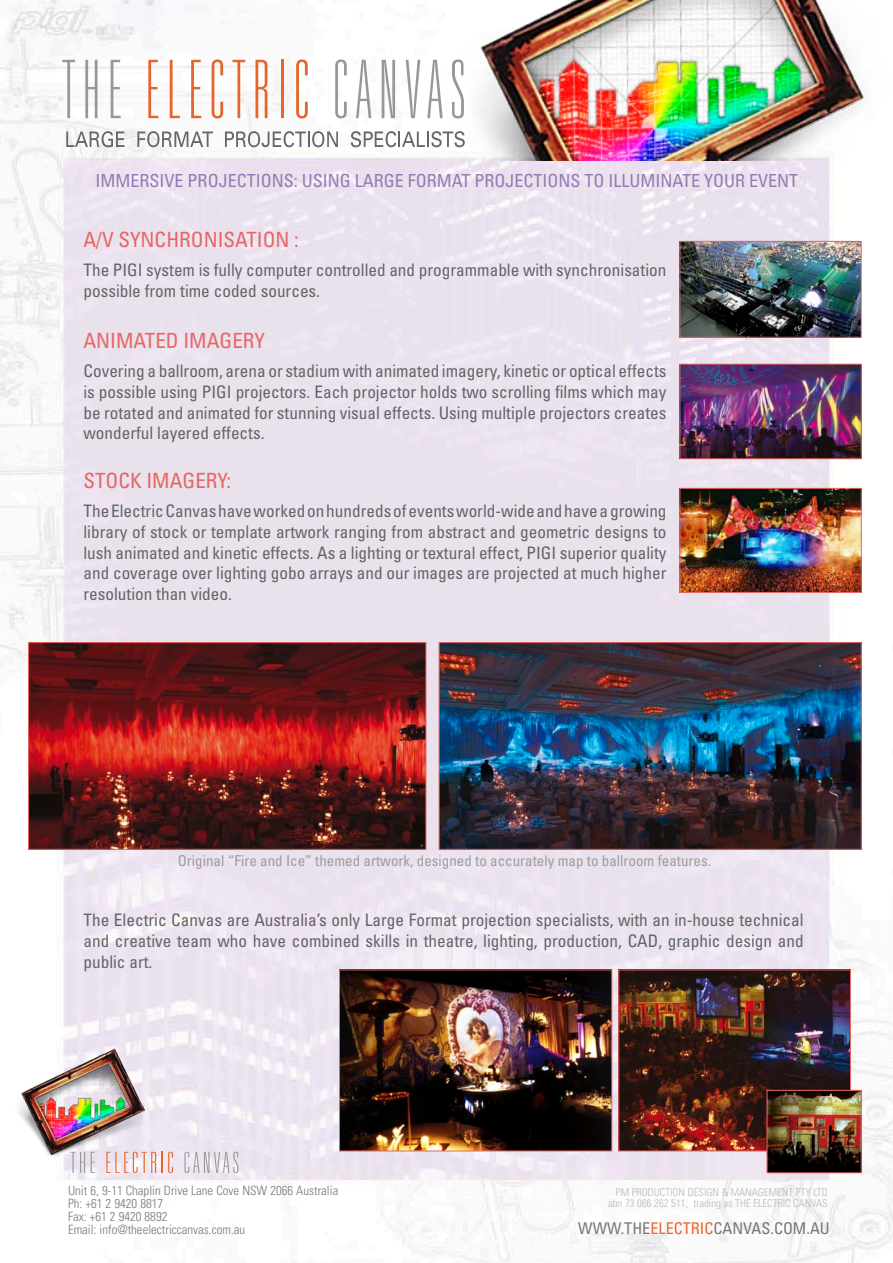
<style>
.page{position:relative;width:893px;height:1263px;background:#fff}
.page>*{position:absolute;margin:0;border:0;box-sizing:border-box;transform-origin:0 0}
.t1{font:condensed 21px "Univers";color:#e76666}
.t2{font:condensed 18px "Univers";color:#957ab4}
.t3{font:condensed 17.25px/20.7px "Univers";color:#636466;text-align:justify}
.t4{font:condensed 16.2px "Univers";color:#787878}
.t5{font:condensed 15px "Univers";color:#9c9d9f}
.t6{font:300 condensed 12.9px/12.8px "Univers";color:#787878}
.t7{font:300 condensed 10.8px/10.8px "Univers";color:#b8b8b8;text-align:right}
.s1{color:#eb6632}
</style>
<div class="page">
<img style="left:0;top:0;width:893px;height:1263px">
<img style="left:441px;top:0;width:452px;height:161px">
<img style="left:681px;top:243px;width:179px;height:93px">
<div style="left:679px;top:241px;width:183px;height:97px;border:1px solid #e76666"></div>
<img style="left:681px;top:490px;width:179px;height:101px">
<div style="left:679px;top:488px;width:183px;height:105px;border:1px solid #e76666"></div>
<img style="left:620px;top:971px;width:229px;height:178px">
<div style="left:618px;top:969px;width:233px;height:182px;border:1px solid #e76666"></div>
<img style="left:769px;top:1092px;width:91px;height:79px">
<div style="left:767px;top:1090px;width:95px;height:83px;border:1px solid #e76666"></div>
<img style="left:341px;top:971px;width:269px;height:178px">
<div style="left:339px;top:969px;width:273px;height:182px;border:1px solid #e76666"></div>
<img style="left:681px;top:366px;width:179px;height:91px">
<div style="left:679px;top:364px;width:183px;height:95px;border:1px solid #e76666"></div>
<img style="left:30px;top:644px;width:394px;height:204px">
<div style="left:28px;top:642px;width:398px;height:208px;border:1px solid #e76666"></div>
<img style="left:441px;top:644px;width:419px;height:204px">
<div style="left:439px;top:642px;width:423px;height:208px;border:1px solid #e76666"></div>
<img style="left:13px;top:1047px;width:133px;height:113px">
<svg style="left:62px;top:60px;width:13px;height:58px"></svg>
<svg style="left:85px;top:60px;width:13px;height:58px"></svg>
<svg style="left:111px;top:60px;width:10px;height:58px"></svg>
<svg style="left:148px;top:60px;width:10px;height:58px"></svg>
<svg style="left:170px;top:60px;width:10px;height:58px"></svg>
<svg style="left:191px;top:60px;width:10px;height:58px"></svg>
<svg style="left:212px;top:59px;width:11px;height:59px"></svg>
<svg style="left:232px;top:60px;width:13px;height:58px"></svg>
<svg style="left:256px;top:60px;width:11px;height:58px"></svg>
<hr style="left:281px;top:60px;width:3px;height:58px;background:#e5662b">
<svg style="left:296px;top:59px;width:12px;height:59px"></svg>
<svg style="left:335px;top:59px;width:12px;height:59px"></svg>
<svg style="left:356px;top:60px;width:15px;height:58px"></svg>
<svg style="left:382px;top:60px;width:13px;height:58px"></svg>
<svg style="left:406px;top:60px;width:14px;height:58px"></svg>
<svg style="left:427px;top:60px;width:16px;height:58px"></svg>
<svg style="left:452px;top:59px;width:12px;height:59px"></svg>
<svg style="left:66px;top:131px;width:58px;height:16px"></svg>
<svg style="left:137px;top:131px;width:76px;height:16px"></svg>
<svg style="left:225px;top:131px;width:113px;height:16px"></svg>
<svg style="left:351px;top:131px;width:114px;height:16px"></svg>
<svg style="left:70px;top:1152px;width:15px;height:21px"></svg>
<svg style="left:91px;top:1152px;width:4px;height:21px"></svg>
<svg style="left:106px;top:1152px;width:50px;height:21px"></svg>
<svg style="left:162px;top:1152px;width:11px;height:21px"></svg>
<svg style="left:184px;top:1152px;width:54px;height:21px"></svg>
<p class="t2" style="left:96px;top:169px;width:704px">IMMERSIVE PROJECTIONS: USING LARGE FORMAT PROJECTIONS TO ILLUMINATE YOUR EVENT</p>
<p class="t1" style="left:83px;top:226px;width:217px">A/V SYNCHRONISATION :</p>
<p class="t3" style="left:83px;top:259px;width:584px">The PIGI system is fully computer controlled and programmable with synchronisation possible from time coded sources.</p>
<p class="t1" style="left:83px;top:327px;width:183px">ANIMATED IMAGERY</p>
<p class="t3" style="left:83px;top:360px;width:585px">Covering a ballroom, arena or stadium with animated imagery, kinetic or optical effects is possible using PIGI projectors. Each projector holds two scrolling films which may be rotated and animated for stunning visual effects. Using multiple projectors creates wonderful layered effects.</p>
<p class="t1" style="left:83px;top:467px;width:149px">STOCK IMAGERY:</p>
<p class="t3" style="left:83px;top:500px;width:585px">The Electric Canvas have worked on hundreds of events world-wide and have a growing library of stock or template artwork ranging from abstract and geometric designs to lush animated and kinetic effects. As a lighting or textural effect, PIGI superior quality and coverage over lighting gobo arrays and our images are projected at much higher resolution than video.</p>
<p class="t5" style="left:178px;top:851px;width:535px">Original “Fire and Ice” themed artwork, designed to accurately map to ballroom features.</p>
<p class="t3" style="left:83px;top:909px;width:722px">The Electric Canvas are Australia’s only Large Format projection specialists, with an in-house technical and creative team who have combined skills in theatre, lighting, production, CAD, graphic design and public art.</p>
<p class="t6" style="left:68px;top:1184px;width:272px">Unit 6, 9-11 Chaplin Drive Lane Cove NSW 2066 Australia Ph: +61 2 9420 8817<br>Fax: +61 2 9420 8892<br>Email: info@theelectriccanvas.com.au</p>
<p class="t7" style="left:608px;top:1187px;width:221px">PM PRODUCTION DESIGN &amp; MANAGEMENT PTY LTD abn 73 066 262 511, trading as THE ELECTRIC CANVAS</p>
<p class="t4" style="left:578px;top:1217px;width:253px">WWW.THE<span class="s1">ELECTRIC</span>CANVAS.COM.AU</p>
</div>
